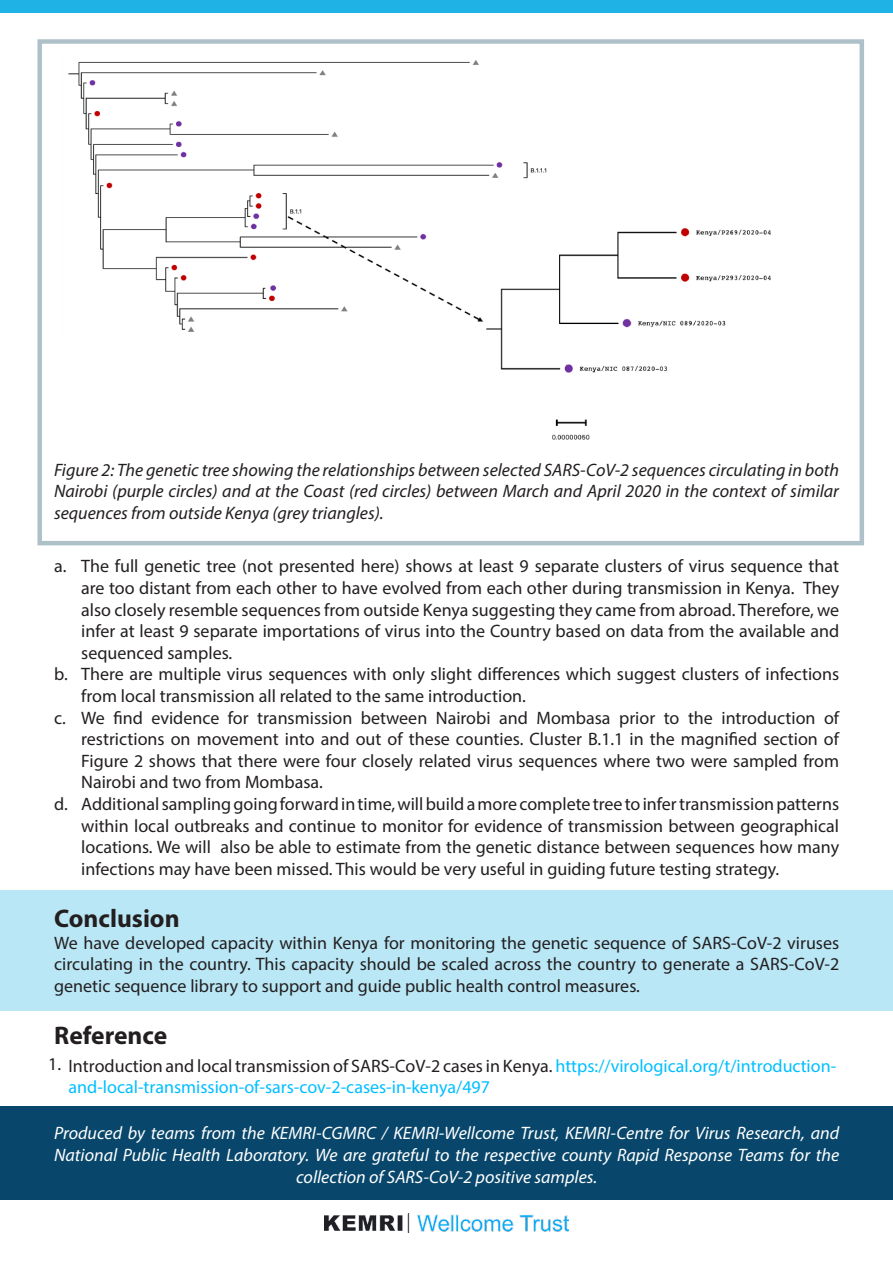
<style>
.page{position:relative;width:893px;height:1263px;background:#fff}
.page>*{position:absolute;margin:0;border:0;box-sizing:border-box;transform-origin:0 0}
.t1{font:700 25.5px "Myriad Pro";color:#231f20}
.t2{font:18px/21.6px "Myriad Pro";color:#231f20;text-align:justify}
.t3{font:italic 18px/21.6px "Myriad Pro";color:#231f20;text-align:justify}
.t4{font:italic 18px/21.6px "Myriad Pro";color:#fff;text-align:center}
.t5{font:18px/20.9px "Myriad Pro";color:#00bfff}
.s1{color:#231f20}
</style>
<div class="page">
<div style="left:0;top:1106px;width:893px;height:94px;background:#08476b"></div>
<div style="left:0;top:890px;width:893px;height:121px;background:#b9e7f6"></div>
<img style="left:68px;top:60px;width:703px;height:380px">
<div style="left:0;top:0;width:893px;height:13px;background:#1fb3e5"></div>
<img style="left:325px;top:1213px;width:243px;height:20px">
<p class="t3" style="left:54px;top:458px;width:786px">Figure 2: The genetic tree showing the relationships between selected SARS-CoV-2 sequences circulating in both Nairobi (purple circles) and at the Coast (red circles) between March and April 2020 in the context of similar sequences from outside Kenya (grey triangles).</p>
<p class="t2" style="left:81px;top:555px;width:760px;text-indent:-27px">a. The full genetic tree (not presented here) shows at least 9 separate clusters of virus sequence that are too distant from each other to have evolved from each other during transmission in Kenya. They also closely resemble sequences from outside Kenya suggesting they came from abroad. Therefore, we infer at least 9 separate importations of virus into the Country based on data from the available and sequenced samples.</p>
<p class="t2" style="left:81px;top:663px;width:759px;text-indent:-27px">b. There are multiple virus sequences with only slight differences which suggest clusters of infections from local transmission all related to the same introduction.</p>
<p class="t2" style="left:81px;top:706px;width:759px;text-indent:-27px">c. We find evidence for transmission between Nairobi and Mombasa prior to the introduction of restrictions on movement into and out of these counties. Cluster B.1.1 in the magnified section of Figure 2 shows that there were four closely related virus sequences where two were sampled from Nairobi and two from Mombasa.</p>
<p class="t2" style="left:81px;top:793px;width:759px;text-indent:-27px">d. Additional sampling going forward in time, will build a more complete tree to infer transmission patterns within local outbreaks and continue to monitor for evidence of transmission between geographical locations. We will also be able to estimate from the genetic distance between sequences how many infections may have been missed. This would be very useful in guiding future testing strategy.</p>
<p class="t1" style="left:54px;top:902px;width:127px">Conclusion</p>
<p class="t2" style="left:54px;top:932px;width:787px">We have developed capacity within Kenya for monitoring the genetic sequence of SARS-CoV-2 viruses circulating in the country. This capacity should be scaled across the country to generate a SARS-CoV-2 genetic sequence library to support and guide public health control measures.</p>
<p class="t1" style="left:54px;top:1018px;width:115px">Reference</p>
<p class="t5" style="left:69px;top:1055px;width:769px;text-indent:-20px"><span class="s1">1. Introduction and local transmission of SARS-CoV-2 cases in Kenya.</span> https://virological.org/t/introduction&shy;and-local-transmission-of-sars-cov-2-cases-in-kenya/497</p>
<p class="t4" style="left:54px;top:1122px;width:786px">Produced by teams from the KEMRI-CGMRC / KEMRI-Wellcome Trust, KEMRI-Centre for Virus Research, and<br>National Public Health Laboratory. We are grateful to the respective county Rapid Response Teams for the collection of SARS-CoV-2 positive samples.</p>
</div>
